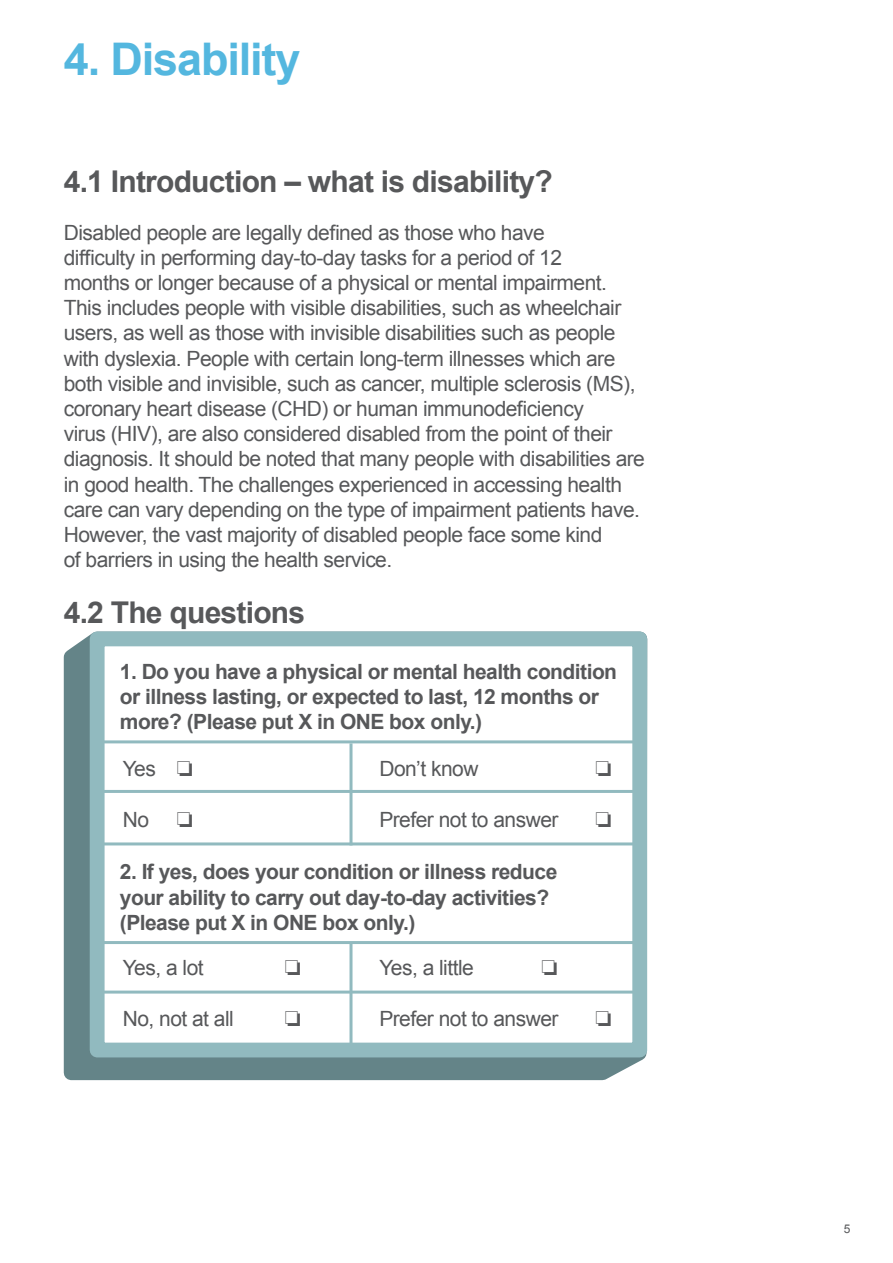
<style>
.page{position:relative;width:893px;height:1263px;background:#fff}
.page>*{position:absolute;margin:0;border:0;box-sizing:border-box;transform-origin:0 0}
.t1{font:700 45px "Arial";letter-spacing:-.025em;color:#54b7df}
.t2{font:700 30px "Arial";letter-spacing:-.025em;color:#57585a}
.t3{font:21px/25.2px "Arial";letter-spacing:-.025em;color:#57585a}
.t4{font:700 21px/25.2px "Arial";letter-spacing:-.025em;color:#57585a}
.t5{font:12px "Arial";color:#57585a}
</style>
<div class="page">
<svg style="left:63px;top:635px;width:585px;height:446px;background:#708e91"></svg>
<div style="left:90px;top:631px;width:557px;height:426px;background:#fff;border:15px solid #91babf"></div>
<hr style="left:103px;top:790px;width:538px;height:3px;background:#91babf">
<hr style="left:103px;top:990px;width:538px;height:3px;background:#91babf">
<hr style="left:103px;top:842px;width:538px;height:3px;background:#91babf">
<hr style="left:102px;top:740px;width:542px;height:3px;background:#91babf">
<hr style="left:102px;top:941px;width:542px;height:3px;background:#91babf">
<hr style="left:349px;top:743px;width:3px;height:102px;background:#91babf">
<hr style="left:349px;top:943px;width:3px;height:100px;background:#91babf">
<h1 class="t1" style="left:64px;top:30px;width:238px">4. Disability</h1>
<h2 class="t2" style="left:64px;top:162px;width:491px">4.1 Introduction – what is disability?</h2>
<p class="t3" style="left:64px;top:220px;width:583px">Disabled people are legally defined as those who have<br>difficulty in performing day-to-day tasks for a period of 12<br>months or longer because of a physical or mental impairment.<br>This includes people with visible disabilities, such as wheelchair users, as well as those with invisible disabilities such as people with dyslexia. People with certain long-term illnesses which are both visible and invisible, such as cancer, multiple sclerosis (MS), coronary heart disease (CHD) or human immunodeficiency<br>virus (HIV), are also considered disabled from the point of their diagnosis. It should be noted that many people with disabilities are in good health. The challenges experienced in accessing health care can vary depending on the type of impairment patients have.<br>However, the vast majority of disabled people face some kind<br>of barriers in using the health service.</p>
<h2 class="t2" style="left:64px;top:592px;width:243px">4.2 The questions</h2>
<p class="t4" style="left:120px;top:659px;width:499px">1. Do you have a physical or mental health condition or illness lasting, or expected to last, 12 months or more? (Please put X in ONE box only.)</p>
<p class="t3" style="left:123px;top:756px;width:71px">Yes ❏</p>
<p class="t3" style="left:123px;top:807px;width:28px">No</p>
<p class="t3" style="left:379px;top:756px;width:101px">Don’t know</p>
<p class="t3" style="left:379px;top:807px;width:181px">Prefer not to answer</p>
<p class="t4" style="left:120px;top:860px;width:439px">2. If yes, does your condition or illness reduce your ability to carry out day-to-day activities? (Please put X in ONE box only.)</p>
<p class="t3" style="left:123px;top:955px;width:82px">Yes, a lot</p>
<p class="t3" style="left:123px;top:1006px;width:113px">No, not at all</p>
<p class="t3" style="left:379px;top:955px;width:96px">Yes, a little</p>
<p class="t3" style="left:379px;top:1006px;width:181px">Prefer not to answer</p>
<p class="t5" style="left:844px;top:1221px;width:8px">5</p>
</div>
